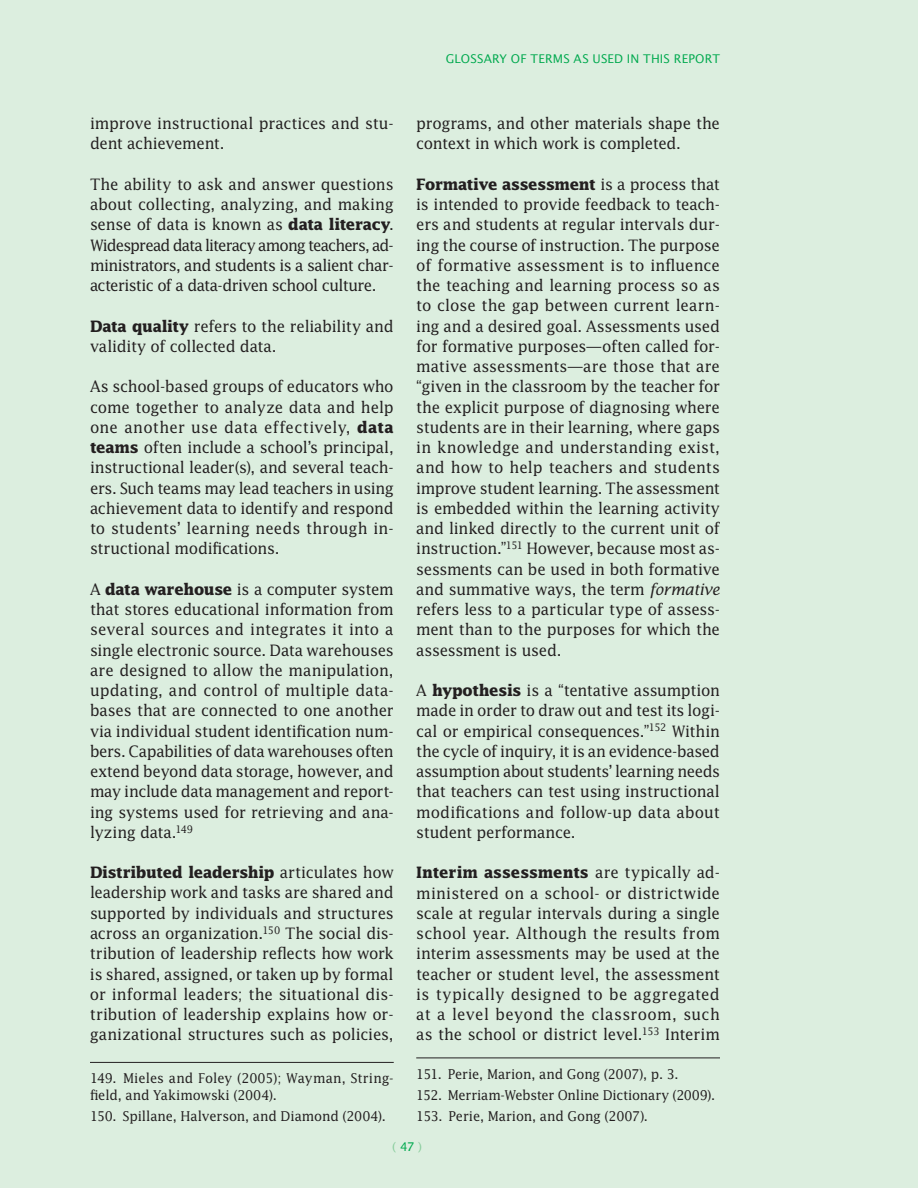
<style>
.page{position:relative;width:918px;height:1188px;background:#dceedf}
.page>*{position:absolute;margin:0;border:0;box-sizing:border-box;transform-origin:0 0}
._06_body{font:15.75px/20.2px "Lucida Std";letter-spacing:-.015em;color:#231f20;text-align:justify;scale:.95 1}
.footnotes{font:13.5px/16.5px "Lucida Std";letter-spacing:-.01em;color:#231f20;scale:.95 1}
.t1{font:12px "Lucida Sans Std";color:#00a94e}
.t2{font:12px "Lucida Sans Std";color:#88cc9c}
.s1{font-weight:700}
.s2{font-style:italic}
.s3{color:#00a94e}
</style>
<div class="page">
<hr style="left:90px;top:1062px;width:304px;height:1px;background:#231f20">
<hr style="left:416px;top:1058px;width:304px;height:1px;background:#231f20">
<p class="_06_body" style="left:90px;top:113px;width:321px">improve instructional practices and stu&shy;dent achievement.</p>
<p class="_06_body" style="left:90px;top:174px;width:321px">The ability to ask and answer questions about collecting, analyzing, and making sense of data is known as <span class="s1">data literacy</span>.<br>Widespread data literacy among teachers, ad&shy;ministrators, and students is a salient char&shy;acteristic of a data-driven school culture.</p>
<p class="_06_body" style="left:90px;top:315px;width:321px"><span class="s1">Data quality</span> refers to the reliability and validity of collected data.</p>
<p class="_06_body" style="left:90px;top:376px;width:321px">As school-based groups of educators who come together to analyze data and help one another use data effectively, <span class="s1">data teams</span> often include a school’s principal, instructional leader(s), and several teach&shy;ers. Such teams may lead teachers in using achievement data to identify and respond to students’ learning needs through in&shy;structional modifications.</p>
<p class="_06_body" style="left:90px;top:579px;width:321px">A <span class="s1">data warehouse</span> is a computer system that stores educational information from several sources and integrates it into a single electronic source. Data warehouses are designed to allow the manipulation, updating, and control of multiple data&shy;bases that are connected to one another via individual student identification num&shy;bers. Capabilities of data warehouses often extend beyond data storage, however, and may include data management and report&shy;ing systems used for retrieving and ana&shy;lyzing data.<sup>149</sup></p>
<p class="_06_body" style="left:90px;top:862px;width:321px"><span class="s1">Distributed leadership</span> articulates how leadership work and tasks are shared and supported by individuals and structures across an organization.<sup>150</sup> The social dis&shy;tribution of leadership reflects how work is shared, assigned, or taken up by formal or informal leaders; the situational dis&shy;tribution of leadership explains how or&shy;ganizational structures such as policies,</p>
<p class="footnotes" style="left:90px;top:1070px;width:321px">149. Mieles and Foley (2005); Wayman, String&shy;field, and Yakimowski (2004).</p>
<p class="footnotes" style="left:90px;top:1107px;width:313px">150. Spillane, Halverson, and Diamond (2004).</p>
<p class="t1" style="left:446px;top:52px;width:18px">GLOSSAR</p>
<p class="t1" style="left:500px;top:52px;width:35px">Y OF TERMS</p>
<p class="t1" style="left:574px;top:52px;width:26px">AS USED</p>
<p class="t1" style="left:627px;top:52px;width:22px">IN THIS</p>
<p class="t1" style="left:674px;top:52px;width:4px">REPORT</p>
<p class="_06_body" style="left:416px;top:113px;width:321px">programs, and other materials shape the context in which work is completed.</p>
<p class="_06_body" style="left:416px;top:174px;width:321px"><span class="s1">Formative assessment</span> is a process that is intended to provide feedback to teach&shy;ers and students at regular intervals dur&shy;ing the course of instruction. The purpose of formative assessment is to influence the teaching and learning process so as to close the gap between current learn&shy;ing and a desired goal. Assessments used for formative purposes—often called for&shy;mative assessments—are those that are “given in the classroom by the teacher for the explicit purpose of diagnosing where students are in their learning, where gaps in knowledge and understanding exist, and how to help teachers and students improve student learning. The assessment is embedded within the learning activity and linked directly to the current unit of instruction.”<sup>151</sup> However, because most as&shy;sessments can be used in both formative and summative ways, the term <span class="s2">formative </span>refers less to a particular type of assess&shy;ment than to the purposes for which the assessment is used.</p>
<p class="_06_body" style="left:416px;top:680px;width:321px">A <span class="s1">hypothesis</span> is a “tentative assumption made in order to draw out and test its logi&shy;cal or empirical consequences.”<sup>152</sup> Within the cycle of inquiry, it is an evidence-based assumption about students’ learning needs that teachers can test using instructional modifications and follow-up data about student performance.</p>
<p class="_06_body" style="left:416px;top:862px;width:321px"><span class="s1">Interim assessments</span> are typically ad&shy;ministered on a school- or districtwide scale at regular intervals during a single school year. Although the results from interim assessments may be used at the teacher or student level, the assessment is typically designed to be aggregated at a level beyond the classroom, such as the school or district level.<sup>153</sup> Interim</p>
<p class="footnotes" style="left:416px;top:1065px;width:278px">151. Perie, Marion, and Gong (2007), p. 3.</p>
<p class="footnotes" style="left:416px;top:1086px;width:316px">152. Merriam-Webster Online Dictionary (2009).</p>
<p class="footnotes" style="left:416px;top:1107px;width:245px">153. Perie, Marion, and Gong (2007).</p>
<p class="t2" style="left:392px;top:1139px;width:31px">( <span class="s3">47</span> )</p>
</div>
